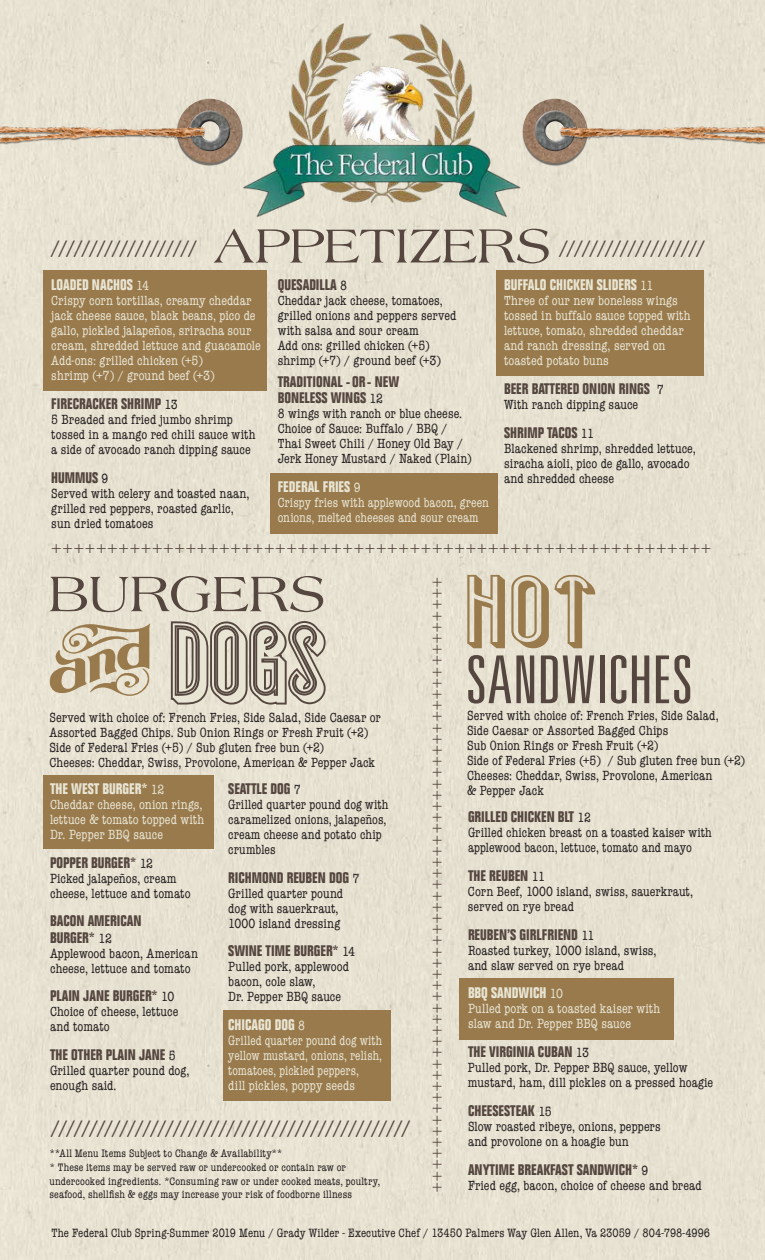
<style>
.page{position:relative;width:765px;height:1260px;background:#e7e1d1}
.page>*{position:absolute;margin:0;border:0;box-sizing:border-box;transform-origin:0 0}
.t1{font:103.25px "Already";color:#e8e5d4}
.t2{font:95.5px "Already";color:#997a4c;scale:1.2 1}
.t3{font:300 ultra-condensed 66.12px "Univers LT Std";color:#55473f;scale:1.14 1}
.t4{font:53.25px "Americana";letter-spacing:-.01em;color:#55473f}
.t5{font:51.25px "Americana";letter-spacing:-.005em;color:#55473f}
.t6{font:300 ultra-condensed 17.5px "Univers LT Std";color:#55473f}
.t7{font:700 condensed 15px/16.2px "Folio Std";color:#55473f}
.t8{font:700 condensed 15px "Folio Std";color:#e8e5d4}
.t9{font:15px "Mary Jane Small Caps";color:#55473f}
.t10{font:condensed 13.75px/15px "American Typewriter";letter-spacing:.005em;color:#231f20}
.t11{font:condensed 13.75px/15px "American Typewriter";letter-spacing:.005em;color:#e8e5d4}
.t12{font:condensed 13.75px/15px "American Typewriter";letter-spacing:.005em;color:#e8e5d4;scale:.94 1}
.t13{font:condensed 12.5px "American Typewriter";letter-spacing:.005em;color:#231f20}
.t14{font:condensed 11.25px/13.8px "American Typewriter";letter-spacing:.01em;color:#231f20}
.s1{font-family:"American Typewriter";font-weight:400;font-size:13.75px}
.s2{font-family:"American Typewriter";font-weight:400;font-size:13.75px;color:#231f20}
.s3{font-family:"Ampersand";color:#997a4c}
</style>
<div class="page">
<div style="left:43px;top:775px;width:171px;height:74px;background:#997a4c"></div>
<div style="left:459px;top:978px;width:215px;height:61px;background:#997a4c"></div>
<div style="left:223px;top:1010px;width:168px;height:91px;background:#997a4c"></div>
<img style="left:244px;top:23px;width:280px;height:204px">
<svg style="left:169px;top:618px;width:159px;height:90px;background:#90867a"></svg>
<div style="left:43px;top:270px;width:223px;height:121px;background:#997a4c"></div>
<div style="left:496px;top:270px;width:208px;height:106px;background:#997a4c"></div>
<div style="left:270px;top:473px;width:228px;height:60px;background:#997a4c"></div>
<div style="left:177px;top:100px;width:66px;height:66px;background:#231f20;opacity:.59"></div>
<img style="left:205px;top:99px;width:37px;height:64px">
<div style="left:188px;top:110px;width:42px;height:33px;background:#fff;opacity:.75"></div>
<div style="left:190px;top:117px;width:42px;height:36px;background:#231f20;opacity:.75"></div>
<div style="left:522px;top:100px;width:66px;height:66px;background:#231f20;opacity:.59"></div>
<img style="left:523px;top:99px;width:37px;height:64px">
<div style="left:534px;top:110px;width:41px;height:33px;background:#fff;opacity:.75"></div>
<div style="left:535px;top:117px;width:42px;height:36px;background:#231f20;opacity:.75"></div>
<img style="left:560px;top:85px;width:205px;height:93px">
<img style="left:0;top:85px;width:205px;height:93px">
<p class="t9" style="left:51px;top:238px;width:146px">///////////////////</p>
<h3 class="t5" style="left:214px;top:217px;width:338px">APPETIZERS</h3>
<p class="t9" style="left:559px;top:238px;width:146px">///////////////////</p>
<p class="t8" style="left:51px;top:277px;width:99px">LOADED NACHOS <span class="s1">14</span></p>
<p class="t11" style="left:51px;top:293px;width:211px">Crispy corn tortillas, creamy cheddar jack cheese sauce, black beans, pico de gallo, pickled jalapeños, sriracha sour cream, shredded lettuce and guacamole Add-ons: grilled chicken (+5)<br>shrimp (+7) / ground beef (+3)</p>
<p class="t7" style="left:51px;top:396px;width:128px">FIRECRACKER SHRIMP <span class="s2">13</span></p>
<p class="t10" style="left:51px;top:412px;width:206px">5 Breaded and fried jumbo shrimp tossed in a mango red chili sauce with a side of avocado ranch dipping sauce</p>
<p class="t7" style="left:51px;top:470px;width:59px">HUMMUS <span class="s2">9</span></p>
<p class="t10" style="left:51px;top:485px;width:200px">Served with celery and toasted naan, grilled red peppers, roasted garlic, sun dried tomatoes</p>
<p class="t7" style="left:278px;top:277px;width:71px">QUESADILLA <span class="s2">8</span></p>
<p class="t10" style="left:278px;top:293px;width:180px">Cheddar jack cheese, tomatoes, grilled onions and peppers served with salsa and sour cream<br>Add ons: grilled chicken (+5) shrimp (+7) / ground beef (+3)</p>
<p class="t7" style="left:278px;top:374px;width:123px">TRADITIONAL -OR- NEW<br>BONELESS WINGS <span class="s2">12</span></p>
<p class="t10" style="left:278px;top:405px;width:196px">8 wings with ranch or blue cheese.<br>Choice of Sauce: Buffalo / BBQ /<br>Thai Sweet Chili / Honey Old Bay /<br>Jerk Honey Mustard / Naked (Plain)</p>
<p class="t8" style="left:278px;top:478px;width:84px">FEDERAL FRIES <span class="s1">9</span></p>
<p class="t11" style="left:278px;top:494px;width:213px">Crispy fries with applewood bacon, green onions, melted cheeses and sour cream</p>
<p class="t8" style="left:504px;top:277px;width:151px">BUFFALO CHICKEN SLIDERS <span class="s1">11</span></p>
<p class="t11" style="left:504px;top:293px;width:188px">Three of our new boneless wings tossed in buffalo sauce topped with lettuce, tomato, shredded cheddar and ranch dressing, served on toasted potato buns</p>
<p class="t7" style="left:504px;top:381px;width:161px">BEER BATTERED ONION RINGS <span class="s2">7</span></p>
<p class="t10" style="left:504px;top:397px;width:136px">With ranch dipping sauce</p>
<p class="t7" style="left:504px;top:425px;width:91px">SHRIMP TACOS <span class="s2">11</span></p>
<p class="t10" style="left:504px;top:440px;width:193px">Blackened shrimp, shredded lettuce, siracha aioli, pico de gallo, avocado and shredded cheese</p>
<p class="t6" style="left:51px;top:538px;width:662px">+++++++++++++++++++++++++++++++++++++++++++++++++++++++++++</p>
<h2 class="t2" style="left:466px;top:575px;width:110px">HOT</h2>
<h3 class="t3" style="left:466px;top:645px;width:200px">SANDWICHES</h3>
<h3 class="t4" style="left:49px;top:564px;width:278px">BURGERS</h3>
<h1 class="t1" style="left:48px;top:623px;width:279px"><span class="s3">a</span> DOGS</h1>
<p class="t6" style="left:448px;top:577px;width:617px;rotate:90deg">+++++++++++++++++++++++++++++++++++++++++++++++++++++++</p>
<p class="t13" style="left:51px;top:1224px;width:660px">The Federal Club Spring-Summer 2019 Menu / Grady Wilder - Executive Chef / 13450 Palmers Way Glen Allen, Va 23059 / 804-798-4996</p>
<p class="t10" style="left:49px;top:709px;width:333px">Served with choice of: French Fries, Side Salad, Side Caesar or Assorted Bagged Chips. Sub Onion Rings or Fresh Fruit (+2)<br>Side of Federal Fries (+5) / Sub gluten free bun (+2)<br>Cheeses: Cheddar, Swiss, Provolone, American &amp; Pepper Jack</p>
<p class="t10" style="left:467px;top:708px;width:280px">Served with choice of: French Fries, Side Salad,<br>Side Caesar or Assorted Bagged Chips<br>Sub Onion Rings or Fresh Fruit (+2)<br>Side of Federal Fries (+5) / Sub gluten free bun (+2)<br>Cheeses: Cheddar, Swiss, Provolone, American<br>&amp; Pepper Jack</p>
<p class="t8" style="left:50px;top:780px;width:116px">THE WEST BURGER* <span class="s1">12</span></p>
<p class="t11" style="left:50px;top:796px;width:156px;text-align:justify">Cheddar cheese, onion rings, lettuce &amp; tomato topped with Dr. Pepper BBQ sauce</p>
<p class="t7" style="left:50px;top:855px;width:105px">POPPER BURGER* <span class="s2">12</span></p>
<p class="t10" style="left:50px;top:870px;width:142px">Picked jalapeños, cream cheese, lettuce and tomato</p>
<p class="t7" style="left:50px;top:913px;width:93px">BACON AMERICAN<br>BURGER* <span class="s2">12</span></p>
<p class="t10" style="left:50px;top:945px;width:149px">Applewood bacon, American cheese, lettuce and tomato</p>
<p class="t7" style="left:50px;top:988px;width:126px">PLAIN JANE BURGER* <span class="s2">10</span></p>
<p class="t10" style="left:50px;top:1004px;width:130px">Choice of cheese, lettuce and tomato</p>
<p class="t7" style="left:50px;top:1047px;width:127px">THE OTHER PLAIN JANE <span class="s2">5</span></p>
<p class="t10" style="left:50px;top:1063px;width:141px">Grilled quarter pound dog, enough said.</p>
<p class="t7" style="left:228px;top:781px;width:74px">SEATTLE DOG <span class="s2">7</span></p>
<p class="t10" style="left:228px;top:796px;width:162px">Grilled quarter pound dog with caramelized onions, jalapeños, cream cheese and potato chip crumbles</p>
<p class="t7" style="left:228px;top:870px;width:133px">RICHMOND REUBEN DOG <span class="s2">7</span></p>
<p class="t10" style="left:228px;top:885px;width:116px">Grilled quarter pound dog with sauerkraut,<br>1000 island dressing</p>
<p class="t7" style="left:228px;top:943px;width:128px">SWINE TIME BURGER* <span class="s2">14</span></p>
<p class="t10" style="left:228px;top:959px;width:122px">Pulled pork, applewood bacon, cole slaw,<br>Dr. Pepper BBQ sauce</p>
<p class="t8" style="left:228px;top:1017px;width:78px">CHICAGO DOG <span class="s1">8</span></p>
<p class="t12" style="left:228px;top:1033px;width:165px">Grilled quarter pound dog with yellow mustard, onions, relish, tomatoes, pickled peppers,<br>dill pickles, poppy seeds</p>
<p class="t7" style="left:468px;top:809px;width:125px">GRILLED CHICKEN BLT <span class="s2">12</span></p>
<p class="t10" style="left:468px;top:825px;width:245px">Grilled chicken breast on a toasted kaiser with applewood bacon, lettuce, tomato and mayo</p>
<p class="t7" style="left:468px;top:868px;width:78px">THE REUBEN <span class="s2">11</span></p>
<p class="t10" style="left:468px;top:883px;width:227px">Corn Beef, 1000 island, swiss, sauerkraut, served on rye bread</p>
<p class="t7" style="left:468px;top:927px;width:128px">REUBEN’S GIRLFRIEND <span class="s2">11</span></p>
<p class="t10" style="left:468px;top:942px;width:190px">Roasted turkey, 1000 island, swiss, and slaw served on rye bread</p>
<p class="t8" style="left:468px;top:985px;width:96px">BBQ SANDWICH <span class="s1">10</span></p>
<p class="t11" style="left:468px;top:1001px;width:194px">Pulled pork on a toasted kaiser with slaw and Dr. Pepper BBQ sauce</p>
<p class="t7" style="left:468px;top:1044px;width:123px">THE VIRGINIA CUBAN <span class="s2">13</span></p>
<p class="t10" style="left:468px;top:1060px;width:247px">Pulled pork, Dr. Pepper BBQ sauce, yellow mustard, ham, dill pickles on a pressed hoagie</p>
<p class="t7" style="left:468px;top:1103px;width:85px">CHEESESTEAK <span class="s2">15</span></p>
<p class="t10" style="left:468px;top:1118px;width:194px">Slow roasted ribeye, onions, peppers and provolone on a hoagie bun</p>
<p class="t7" style="left:468px;top:1162px;width:182px">ANYTIME BREAKFAST SANDWICH* <span class="s2">9</span></p>
<p class="t10" style="left:468px;top:1177px;width:235px">Fried egg, bacon, choice of cheese and bread</p>
<p class="t9" style="left:51px;top:1118px;width:360px">///////////////////////////////////////////////</p>
<p class="t14" style="left:49px;top:1146px;width:332px">**All Menu Items Subject to Change &amp; Availability**<br>* These items may be served raw or undercooked or contain raw or undercooked ingredients. *Consuming raw or under cooked meats, poultry, seafood, shellfish &amp; eggs may increase your risk of foodborne illness</p>
</div>
